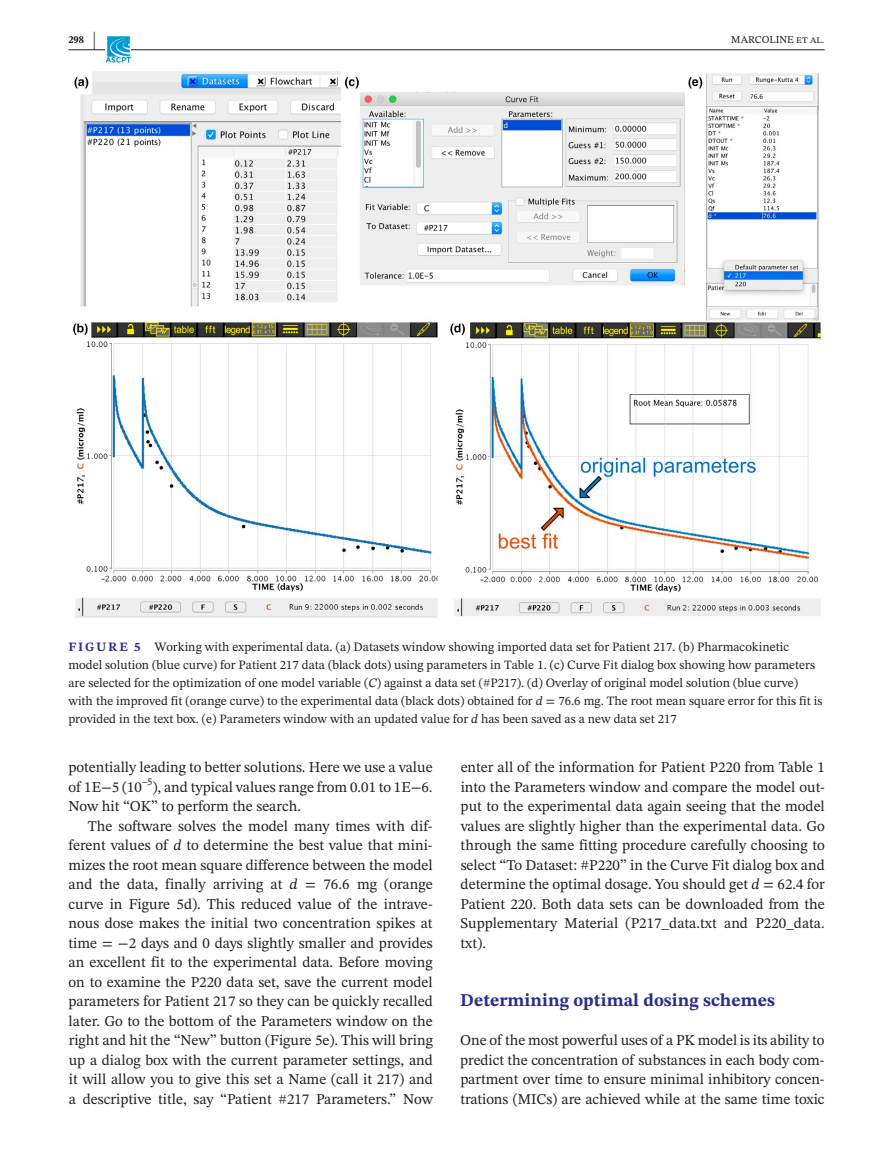
<style>
.page{position:relative;width:893px;height:1174px;background:#fff}
.page>*{position:absolute;margin:0;border:0;box-sizing:border-box;transform-origin:0 0}
.t1{font:700 18px "STIX Two Text";color:#2c2d8c}
.t2{font:15px/19.5px "STIX Two Text";color:#231f20;text-align:justify}
.t3{font:12.75px/18px "STIX Two Text";color:#231f20}
.t4{font:10.5px "STIX Two Text";color:#231f20}
.t5{font:700 10.5px "STIX Two Text";color:#231f20}
.s1{font-size:21px}
.s2{font-weight:700;color:#2c2d8c}
.s3{font-style:italic}
</style>
<div class="page">
<hr style="left:68px;top:49px;width:756px;height:1px;background:#231f20">
<img style="left:105px;top:37px;width:26px;height:25px">
<img style="left:73px;top:71px;width:749px;height:547px">
<p class="t5" style="left:68px;top:32px;width:29px">298 <span class="s1">|</span></p>
<p class="t4" style="left:731px;top:32px;width:95px">MARCOLINE et al.</p>
<p class="t3" style="left:68px;top:637px;width:755px"><span class="s2">FIGURE 5</span> Working with experimental data. (a) Datasets window showing imported data set for Patient 217. (b) Pharmacokinetic model solution (blue curve) for Patient 217 data (black dots) using parameters in Table 1. (c) Curve Fit dialog box showing how parameters are selected for the optimization of one model variable (<span class="s3">C</span>) against a data set (#P217). (d) Overlay of original model solution (blue curve) with the improved fit (orange curve) to the experimental data (black dots) obtained for <span class="s3">d</span> = 76.6 mg. The root mean square error for this fit is provided in the text box. (e) Parameters window with an updated value for <span class="s3">d</span> has been saved as a new data set 217</p>
<p class="t2" style="left:68px;top:757px;width:366px">potentially leading to better solutions. Here we use a value of 1E−5 (10</p>
<p class="t4" style="left:142px;top:774px;width:12px">–5</p>
<p class="t2" style="left:68px;top:777px;width:366px;text-indent:84px">), and typical values range from 0.01 to 1E−6.<br>Now hit “OK” to perform the search.</p>
<p class="t2" style="left:68px;top:816px;width:366px;text-indent:19px">The software solves the model many times with dif&shy;ferent values of <span class="s3">d</span> to determine the best value that mini&shy;mizes the root mean square difference between the model and the data, finally arriving at <span class="s3">d</span> = 76.6 mg (orange curve in Figure 5d). This reduced value of the intrave&shy;nous dose makes the initial two concentration spikes at time = −2 days and 0 days slightly smaller and provides an excellent fit to the experimental data. Before moving on to examine the P220 data set, save the current model parameters for Patient 217 so they can be quickly recalled later. Go to the bottom of the Parameters window on the right and hit the “New” button (Figure 5e). This will bring up a dialog box with the current parameter settings, and it will allow you to give this set a Name (call it 217) and a descriptive title, say “Patient #217 Parameters.” Now</p>
<p class="t2" style="left:461px;top:757px;width:366px">enter all of the information for Patient P220 from Table 1 into the Parameters window and compare the model out&shy;put to the experimental data again seeing that the model values are slightly higher than the experimental data. Go through the same fitting procedure carefully choosing to select “To Dataset: #P220” in the Curve Fit dialog box and determine the optimal dosage. You should get <span class="s3">d</span> = 62.4 for Patient 220. Both data sets can be downloaded from the Supplementary Material (P217_data.txt and P220_data. txt).</p>
<p class="t1" style="left:460px;top:987px;width:316px">Determining optimal dosing schemes</p>
<p class="t2" style="left:460px;top:1030px;width:366px">One of the most powerful uses of a PK model is its ability to predict the concentration of substances in each body com&shy;partment over time to ensure minimal inhibitory concen&shy;trations (MICs) are achieved while at the same time toxic</p>
</div>
